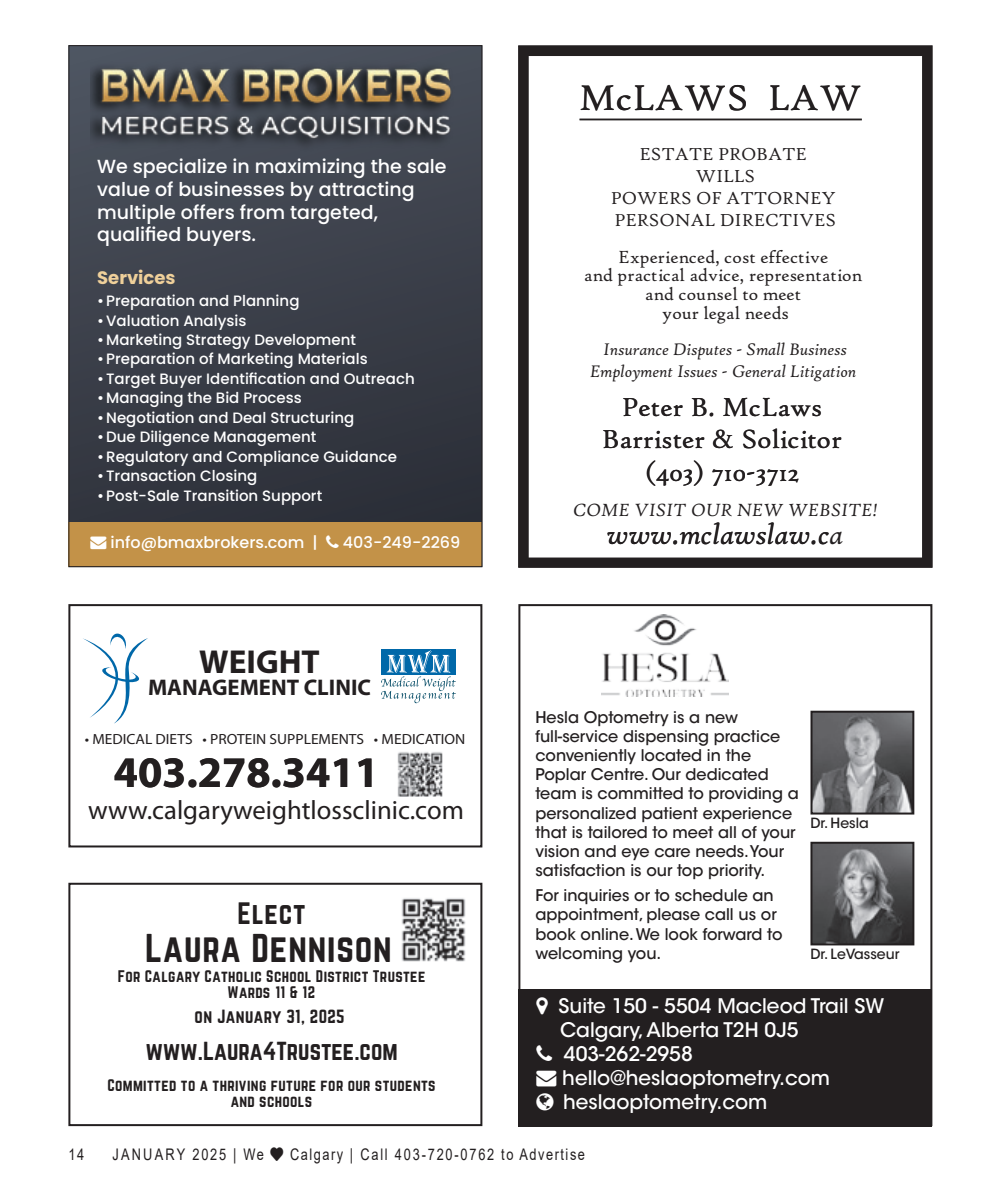
<style>
.page{position:relative;width:990px;height:1188px;background:#fff}
.page>*{position:absolute;margin:0;border:0;box-sizing:border-box;transform-origin:0 0}
.t1{font:700 43.6px "Myriad Pro";color:#231f20}
.t2{font:38.2px "Hightower Text Roman";color:#231f20}
.t3{font:35.2px "Norwester";letter-spacing:.025em;color:#231f20}
.t4{font:700 33.2px "Myriad Pro";color:#231f20}
.t5{font:italic 31px "Hightower Text";color:#231f20}
.t6{font:28px/32.6px "Hightower Text Roman";color:#231f20;text-align:center}
.t7{font:27px "Norwester";letter-spacing:.025em;color:#231f20}
.t8{font:26.6px "Myriad Pro";color:#231f20}
.t9{font:22.8px "Norwester";color:#231f20}
.t10{font:700 22.8px "Myriad Pro";color:#231f20}
.t11{font:500 20px/24px "ITC Avant Garde Std";color:#fff}
.t12{font:500 19px/22.8px "Poppins";color:#fff}
.t13{font:italic 19px "Hightower Text";color:#231f20}
.t14{font:18.8px/18.8px "Hightower Text Roman";color:#231f20;text-align:center}
.t15{font:18.6px/22px "Hightower Text Roman";letter-spacing:-.01em;color:#231f20;text-align:center}
.t16{font:italic 18px/21.6px "Hightower Text";letter-spacing:-.01em;color:#231f20;text-align:center}
.t17{font:700 18px "Poppins";color:#efd09a}
.t18{font:16.8px "Norwester";letter-spacing:.025em;color:#231f20}
.t19{font:500 16px/19.2px "ITC Avant Garde Std";color:#231f20}
.t20{font:16px "Arial";letter-spacing:.14em;color:#231f20;scale:.8 1}
.t21{font:500 16px "Poppins";color:#fff}
.t22{font:500 15px "Poppins";color:#fff}
.t23{font:14.8px/16px "Norwester";letter-spacing:.025em;color:#231f20;text-align:center}
.t24{font:14.8px "Myriad Pro";color:#231f20;scale:1.05 1}
.t25{font:500 14px "ITC Avant Garde Std";color:#231f20}
</style>
<div class="page">
<div style="left:518px;top:989px;width:414px;height:137px;background:#231f20"></div>
<img style="left:601px;top:614px;width:128px;height:83px">
<img style="left:814px;top:714px;width:97px;height:98px">
<div style="left:811px;top:711px;width:103px;height:104px;border:2px solid #231f20"></div>
<img style="left:813px;top:845px;width:98px;height:97px">
<div style="left:810px;top:842px;width:104px;height:103px;border:2px solid #231f20"></div>
<div style="left:518px;top:604px;width:414px;height:522px;border:2px solid #231f20"></div>
<svg style="left:520px;top:48px;width:410px;height:518px"></svg>
<hr style="left:580px;top:119px;width:282px;height:1px;background:#231f20">
<svg style="left:70px;top:47px;width:410px;height:475px;background:#393e48"></svg>
<div style="left:68px;top:522px;width:414px;height:45px;background:#c39248"></div>
<img style="left:91px;top:57px;width:369px;height:96px">
<svg style="left:83px;top:633px;width:65px;height:91px"></svg>
<img style="left:398px;top:752px;width:44px;height:44px">
<div style="left:381px;top:649px;width:75px;height:25px;background:#0068a9"></div>
<svg style="left:381px;top:650px;width:75px;height:53px"></svg>
<div style="left:68px;top:604px;width:414px;height:243px;border:2px solid #231f20"></div>
<img style="left:401px;top:898px;width:65px;height:64px">
<div style="left:68px;top:883px;width:414px;height:243px;border:2px solid #231f20"></div>
<p class="t12" style="left:97px;top:155px;width:351px">We specialize in maximizing the sale value of businesses by attracting multiple offers from targeted, qualified buyers.</p>
<p class="t17" style="left:97px;top:267px;width:80px">Services</p>
<p class="t22" style="left:97px;top:292px;width:204px">•Preparation and Planning</p>
<p class="t22" style="left:97px;top:312px;width:151px">•Valuation Analysis</p>
<p class="t22" style="left:97px;top:331px;width:260px">•Marketing Strategy Development</p>
<p class="t22" style="left:97px;top:351px;width:272px">•Preparation of Marketing Materials</p>
<p class="t22" style="left:97px;top:370px;width:319px">•Target Buyer Identification and Outreach</p>
<p class="t22" style="left:97px;top:389px;width:206px">•Managing the Bid Process</p>
<p class="t22" style="left:97px;top:409px;width:259px">•Negotiation and Deal Structuring</p>
<p class="t22" style="left:97px;top:428px;width:221px">•Due Diligence Management</p>
<p class="t22" style="left:97px;top:448px;width:301px">•Regulatory and Compliance Guidance</p>
<p class="t22" style="left:97px;top:467px;width:162px">•Transaction Closing</p>
<p class="t22" style="left:97px;top:487px;width:227px">•Post-Sale Transition Support</p>
<p class="t21" style="left:90px;top:533px;width:229px">→ info@bmaxbrokers.com |</p>
<p class="t21" style="left:343px;top:533px;width:119px">403-249-2269</p>
<h3 class="t4" style="left:199px;top:640px;width:122px">WEIGHT</h3>
<h3 class="t10" style="left:148px;top:673px;width:224px">MANAGEMENT CLINIC</h3>
<p class="t24" style="left:85px;top:730px;width:364px">• MEDICAL DIETS • PROTEIN SUPPLEMENTS • MEDICATION</p>
<h1 class="t1" style="left:114px;top:744px;width:267px">403.278.3411</h1>
<h3 class="t8" style="left:88px;top:794px;width:377px">www.calgaryweightlossclinic.com</h3>
<p class="t7" style="left:238px;top:901px;width:69px">Elect</p>
<p class="t3" style="left:145px;top:931px;width:248px">Laura Dennison</p>
<p class="t23" style="left:118px;top:968px;width:309px">For Calgary Catholic School District Trustee<br>Wards 11 &amp; 12</p>
<p class="t18" style="left:195px;top:1009px;width:152px">on January 31, 2025</p>
<p class="t9" style="left:145px;top:1040px;width:254px">www.Laura4Trustee.com</p>
<p class="t23" style="left:107px;top:1078px;width:330px">Committed to a thriving future for our students and schools</p>
<p class="t2" style="left:579px;top:75px;width:284px">McLAWS LAW</p>
<p class="t15" style="left:611px;top:143px;width:227px">ESTATE PROBATE<br>WILLS<br>POWERS OF ATTORNEY<br>PERSONAL DIRECTIVES</p>
<p class="t14" style="left:584px;top:247px;width:280px">Experienced, cost effective<br>and practical advice, representation and counsel to meet<br>your legal needs</p>
<p class="t16" style="left:590px;top:338px;width:268px">Insurance Disputes - Small Business<br>Employment Issues - General Litigation</p>
<p class="t6" style="left:602px;top:390px;width:242px">Peter B. McLaws<br>Barrister &amp; Solicitor (403) 710-3712</p>
<p class="t5" style="left:607px;top:516px;width:238px">www.mclawslaw.ca</p>
<p class="t13" style="left:573px;top:499px;width:306px">COME VISIT OUR NEW WEBSITE!</p>
<p class="t19" style="left:535px;top:707px;width:265px">Hesla Optometry is a new full-service dispensing practice conveniently located in the<br>Poplar Centre. Our dedicated team is committed to providing a personalized patient experience that is tailored to meet all of your vision and eye care needs. Your satisfaction is our top priority.</p>
<p class="t19" style="left:535px;top:886px;width:249px">For inquiries or to schedule an appointment, please call us or book online. We look forward to welcoming you.</p>
<p class="t11" style="left:559px;top:994px;width:327px">Suite 150 - 5504 Macleod Trail SW<br>Calgary, Alberta T2H 0J5<br>403-262-2958</p>
<p class="t11" style="left:563px;top:1066px;width:269px;text-indent:-27px">→ hello@heslaoptometry.com heslaoptometry.com</p>
<p class="t25" style="left:810px;top:814px;width:60px">Dr. Hesla</p>
<p class="t25" style="left:810px;top:945px;width:90px">Dr. LeVasseur</p>
<p class="t20" style="left:68px;top:1144px;width:21px">14</p>
<p class="t20" style="left:112px;top:1144px;width:592px">JANUARY 2025 | We ♥ Calgary | Call 403-720-0762 to Advertise</p>
</div>
